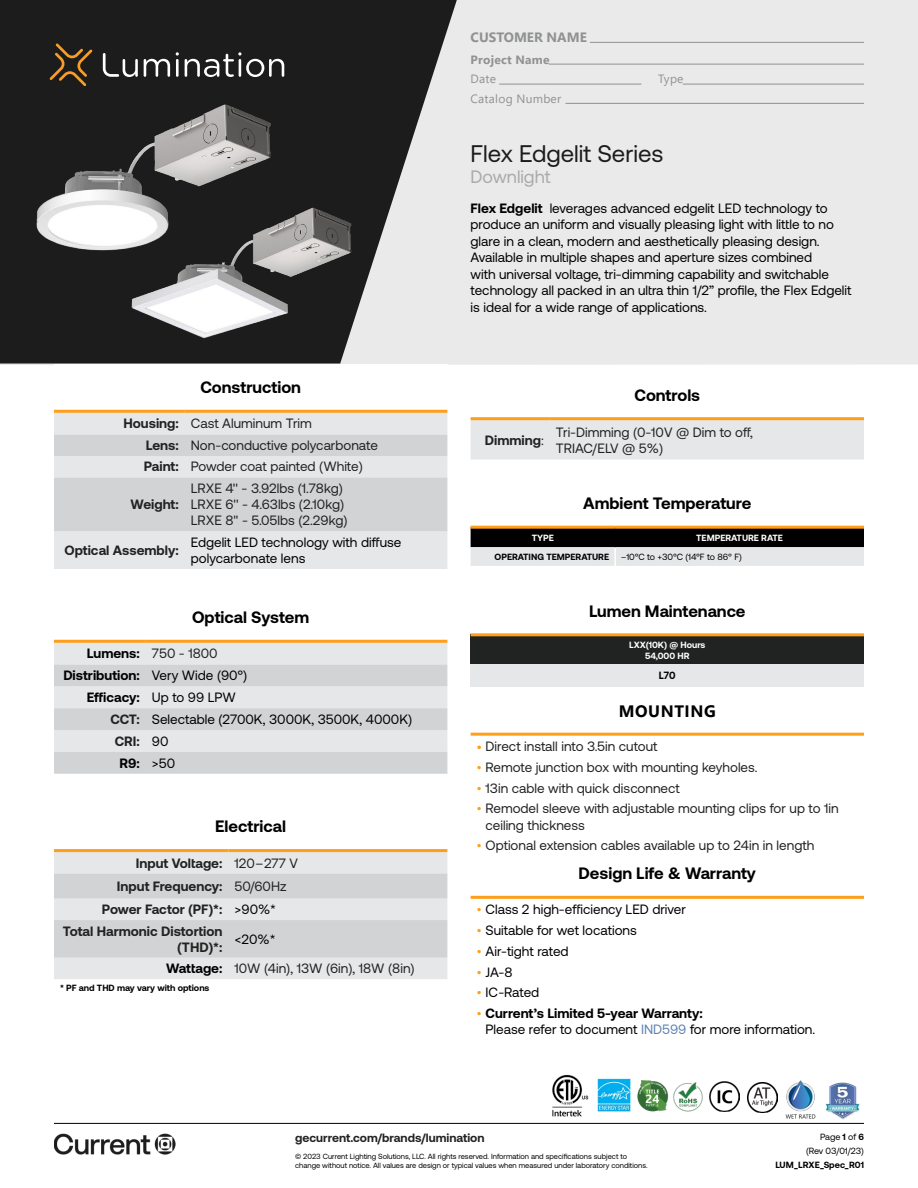
<style>
.page{position:relative;width:918px;height:1188px;background:#fff}
.page>*{position:absolute;margin:0;border:0;box-sizing:border-box;transform-origin:0 0}
.t1{font:24px "Aeonik";color:#1c1c1c}
.t2{font:18px "Aeonik";color:#aaa}
.t3{font:700 16.5px "Aeonik";color:#000}
.t4{font:700 16.5px "Segoe UI";letter-spacing:.035em;color:#000}
.t5{font:13.5px/16.5px "Aeonik";color:#000}
.t6{font:13.5px/16.2px "Aeonik";color:#212322}
.t7{font:700 13.5px/16.2px "Aeonik";color:#212322;text-align:right}
.t8{font:700 13.5px "Aeonik";color:#000}
.t9{font:700 13.5px "Segoe UI";color:#909191}
.t10{font:700 12px "Aeonik";color:#202322}
.t11{font:12px "Segoe UI";letter-spacing:.02em;color:#909191}
.t12{font:700 12px "Segoe UI";letter-spacing:.02em;color:#909191}
.t13{font:700 10.5px "Aeonik";color:#000;scale:.95 1}
.t14{font:700 9px "Aeonik";color:#000}
.t15{font:9px/14.1px "Aeonik";color:#000;text-align:right}
.t16{font:700 9px/10.5px "Aeonik";color:#fff;text-align:center}
.t17{font:7.5px/9.8px "Aeonik";color:#000}
.s1{font-weight:700}
.s2{font-weight:700;color:#000}
.s3{font-weight:400}
.s4{font-weight:700;color:#212322}
.s5{font-weight:400;color:#000}
.s6{color:#000}
.s7{font-family:"Segoe UI";font-weight:700;color:#ff9f19}
.s8{font-family:"Segoe UI";color:#ff9f19}
.s9{color:#5f82b6}
</style>
<div class="page">
<div style="left:0;top:0;width:918px;height:365px;background:#e9eae9"></div>
<svg style="left:0;top:0;width:461px;height:364px;background:#4d4e4d"></svg>
<hr style="left:549px;top:64px;width:315px;height:1px;background:#909191">
<hr style="left:499px;top:84px;width:142px;height:1px;background:#909191">
<hr style="left:683px;top:84px;width:181px;height:1px;background:#909191">
<hr style="left:566px;top:103px;width:298px;height:1px;background:#909191">
<hr style="left:54px;top:1123px;width:810px;height:1px;background:#000">
<img style="left:54px;top:1133px;width:122px;height:22px">
<svg style="left:144px;top:59px;width:26px;height:18px"></svg>
<hr style="left:176px;top:59px;width:3px;height:18px;background:#fff">
<svg style="left:176px;top:52px;width:3px;height:4px"></svg>
<svg style="left:185px;top:52px;width:99px;height:25px"></svg>
<svg style="left:103px;top:53px;width:35px;height:24px"></svg>
<svg style="left:50px;top:44px;width:42px;height:42px;background:#49361d"></svg>
<hr style="left:471px;top:896px;width:393px;height:3px;background:#ff9f19">
<img style="left:785px;top:1080px;width:75px;height:40px">
<div style="left:471px;top:420px;width:393px;height:40px;background:#e6e7e8"></div>
<hr style="left:471px;top:417px;width:79px;height:3px;background:#ff9f19">
<hr style="left:550px;top:417px;width:314px;height:3px;background:#ff9f19">
<svg style="left:471px;top:529px;width:393px;height:37px;background:#757676"></svg>
<hr style="left:471px;top:526px;width:144px;height:3px;background:#ff9f19">
<hr style="left:615px;top:526px;width:249px;height:3px;background:#ff9f19">
<div style="left:471px;top:635px;width:393px;height:29px;background:#212322"></div>
<div style="left:471px;top:664px;width:393px;height:23px;background:#e6e7e8"></div>
<hr style="left:471px;top:633px;width:393px;height:3px;background:#ff9f19">
<svg style="left:54px;top:643px;width:393px;height:131px;background:#dbddde"></svg>
<hr style="left:54px;top:640px;width:92px;height:3px;background:#ff9f19">
<hr style="left:146px;top:640px;width:301px;height:3px;background:#ff9f19">
<div style="left:54px;top:852px;width:393px;height:127px;background:#e6e7e8"></div>
<svg style="left:54px;top:874px;width:393px;height:84px;background:#d6d8d9"></svg>
<hr style="left:54px;top:849px;width:174px;height:3px;background:#ff9f19">
<hr style="left:228px;top:849px;width:219px;height:3px;background:#ff9f19">
<div style="left:54px;top:364px;width:393px;height:47px;background:#fff"></div>
<div style="left:54px;top:413px;width:393px;height:156px;background:#e6e7e8"></div>
<svg style="left:54px;top:435px;width:393px;height:96px;background:#d5d7d8"></svg>
<hr style="left:54px;top:410px;width:131px;height:3px;background:#ff9f19">
<hr style="left:185px;top:410px;width:262px;height:3px;background:#ff9f19">
<hr style="left:471px;top:733px;width:393px;height:3px;background:#ff9f19">
<img style="left:598px;top:1079px;width:32px;height:33px">
<img style="left:710px;top:1082px;width:30px;height:30px">
<img style="left:748px;top:1083px;width:29px;height:29px">
<img style="left:637px;top:1080px;width:32px;height:32px">
<img style="left:552px;top:1074px;width:37px;height:42px">
<img style="left:673px;top:1082px;width:30px;height:30px">
<img style="left:16px;top:103px;width:278px;height:157px">
<img style="left:124px;top:190px;width:236px;height:157px">
<hr style="left:590px;top:42px;width:274px;height:1px;background:#909191">
<p class="t9" style="left:471px;top:24px;width:118px">CUSTOMER NAME</p>
<p class="t12" style="left:471px;top:48px;width:81px">Project Name</p>
<p class="t11" style="left:471px;top:68px;width:27px">Date</p>
<p class="t11" style="left:658px;top:68px;width:27px">Type</p>
<p class="t11" style="left:471px;top:87px;width:92px">Catalog Number</p>
<h1 class="t1" style="left:471px;top:140px;width:194px">Flex Edgelit Series</h1>
<h2 class="t2" style="left:471px;top:167px;width:81px">Downlight</h2>
<p class="t3" style="left:200px;top:378px;width:102px">Construction</p>
<p class="t6" style="left:144px;top:413px;width:236px;line-height:21.6px;text-indent:-21px"><span class="s1">Housing:</span> Cast Aluminum Trim<br><span class="s1">Lens:</span> Non-conductive polycarbonate<br><span class="s1">Paint:</span> Powder coat painted (White)</p>
<p class="t7" style="left:131px;top:496px;width:50px">Weight:</p>
<p class="t6" style="left:191px;top:480px;width:158px">LRXE 4'' - 3.92lbs (1.78kg)<br>LRXE 6'' - 4.63lbs (2.10kg)<br>LRXE 8'' - 5.05lbs (2.29kg)</p>
<p class="t7" style="left:65px;top:542px;width:116px">Optical Assembly:</p>
<p class="t5" style="left:191px;top:534px;width:212px">Edgelit LED technology with diffuse polycarbonate lens</p>
<p class="t3" style="left:192px;top:608px;width:119px">Optical System</p>
<p class="t6" style="left:87px;top:646px;width:132px"><span class="s2">Lumens:</span> 750 - 1800</p>
<p class="t8" style="left:63px;top:668px;width:186px">Distribution: <span class="s3">Very Wide (90°)</span></p>
<p class="t8" style="left:87px;top:690px;width:151px">Efficacy: <span class="s3">Up to 99 LPW</span></p>
<p class="t5" style="left:110px;top:711px;width:303px"><span class="s4">CCT:</span> Selectable (2700K, 3000K, 3500K, 4000K)</p>
<p class="t7" style="left:115px;top:733px;width:55px">CRI: <span class="s5">90</span></p>
<p class="t8" style="left:120px;top:755px;width:57px">R9: <span class="s3">&gt;50</span></p>
<p class="t3" style="left:215px;top:816px;width:72px">Electrical</p>
<p class="t7" style="left:136px;top:855px;width:164px">Input Voltage: <span class="s3">120–277 V</span></p>
<p class="t7" style="left:117px;top:878px;width:171px">Input Frequency: <span class="s3">50/60Hz</span></p>
<p class="t7" style="left:102px;top:901px;width:176px">Power Factor (PF)*: <span class="s5">&gt;90%*</span></p>
<p class="t7" style="left:63px;top:923px;width:161px">Total Harmonic Distortion (THD)*:</p>
<p class="t6" style="left:166px;top:924px;width:250px;line-height:29.5px;text-indent:68px"><span class="s6">&lt;20%*<br></span><span class="s2">Wattage:</span> 10W (4in), 13W (6in), 18W (8in)</p>
<p class="t14" style="left:60px;top:983px;width:151px">* PF and THD may vary with options</p>
<p class="t5" style="left:471px;top:200px;width:382px"><span class="s1">Flex Edgelit</span> leverages advanced edgelit LED technology to produce an uniform and visually pleasing light with little to no glare in a clean, modern and aesthetically pleasing design.<br>Available in multiple shapes and aperture sizes combined<br>with universal voltage, tri-dimming capability and switchable technology all packed in an ultra thin 1/2” profile, the Flex Edgelit is ideal for a wide range of applications.</p>
<p class="t3" style="left:634px;top:386px;width:67px">Controls</p>
<p class="t7" style="left:485px;top:432px;width:60px">Dimming<span class="s3">:</span></p>
<p class="t6" style="left:556px;top:424px;width:199px">Tri-Dimming (0-10V @ Dim to off,<br>TRIAC/ELV @ 5%)</p>
<p class="t3" style="left:583px;top:494px;width:170px">Ambient Temperature</p>
<p class="t16" style="left:532px;top:533px;width:24px">TYPE</p>
<p class="t16" style="left:696px;top:533px;width:88px">TEMPERATURE RATE</p>
<p class="t14" style="left:495px;top:551px;width:116px">OPERATING TEMPERATURE</p>
<p class="t15" style="left:621px;top:549px;width:122px">–10°C to +30°C (14°F to 86° F)</p>
<p class="t3" style="left:589px;top:602px;width:158px">Lumen Maintenance</p>
<p class="t16" style="left:629px;top:640px;width:78px">LXX(10K) @ Hours<br>54,000 HR</p>
<p class="t13" style="left:659px;top:669px;width:19px">L70</p>
<p class="t4" style="left:619px;top:695px;width:98px">MOUNTING</p>
<p class="t6" style="left:477px;top:738px;width:182px"><span class="s7">•</span> Direct install into 3.5in cutout</p>
<p class="t6" style="left:477px;top:759px;width:282px"><span class="s8">•</span> Remote junction box with mounting keyholes.</p>
<p class="t6" style="left:477px;top:780px;width:204px"><span class="s8">•</span> 13in cable with quick disconnect</p>
<p class="t6" style="left:486px;top:801px;width:355px;text-indent:-9px"><span class="s8">•</span> Remodel sleeve with adjustable mounting clips for up to 1in ceiling thickness</p>
<p class="t6" style="left:477px;top:838px;width:339px"><span class="s8">•</span> Optional extension cables available up to 24in in length</p>
<p class="t3" style="left:579px;top:864px;width:179px">Design Life &amp; Warranty</p>
<p class="t5" style="left:477px;top:901px;width:211px"><span class="s8">•</span> Class 2 high-efficiency LED driver</p>
<p class="t5" style="left:477px;top:922px;width:162px"><span class="s8">•</span> Suitable for wet locations</p>
<p class="t5" style="left:477px;top:943px;width:94px"><span class="s8">•</span> Air-tight rated</p>
<p class="t5" style="left:477px;top:964px;width:37px"><span class="s8">•</span> JA-8</p>
<p class="t5" style="left:477px;top:985px;width:64px"><span class="s8">•</span> IC-Rated</p>
<p class="t5" style="left:486px;top:1005px;width:331px;text-indent:-9px"><span class="s8">•</span> <span class="s1">Current’s Limited 5-year Warranty:<br></span>Please refer to document <span class="s9">IND599</span> for more information.</p>
<p class="t10" style="left:295px;top:1131px;width:191px">gecurrent.com/brands/lumination</p>
<p class="t17" style="left:295px;top:1151px;width:354px">© 2023 Current Lighting Solutions, LLC. All rights reserved. Information and specifications subject to change without notice. All values are design or typical values when measured under laboratory conditions.</p>
<p class="t15" style="left:806px;top:1130px;width:59px">Page <span class="s1">1</span> of <span class="s1">6 </span>(Rev 03/01/23)</p>
<p class="t14" style="left:775px;top:1160px;width:90px">LUM_LRXE_Spec_R01</p>
</div>
